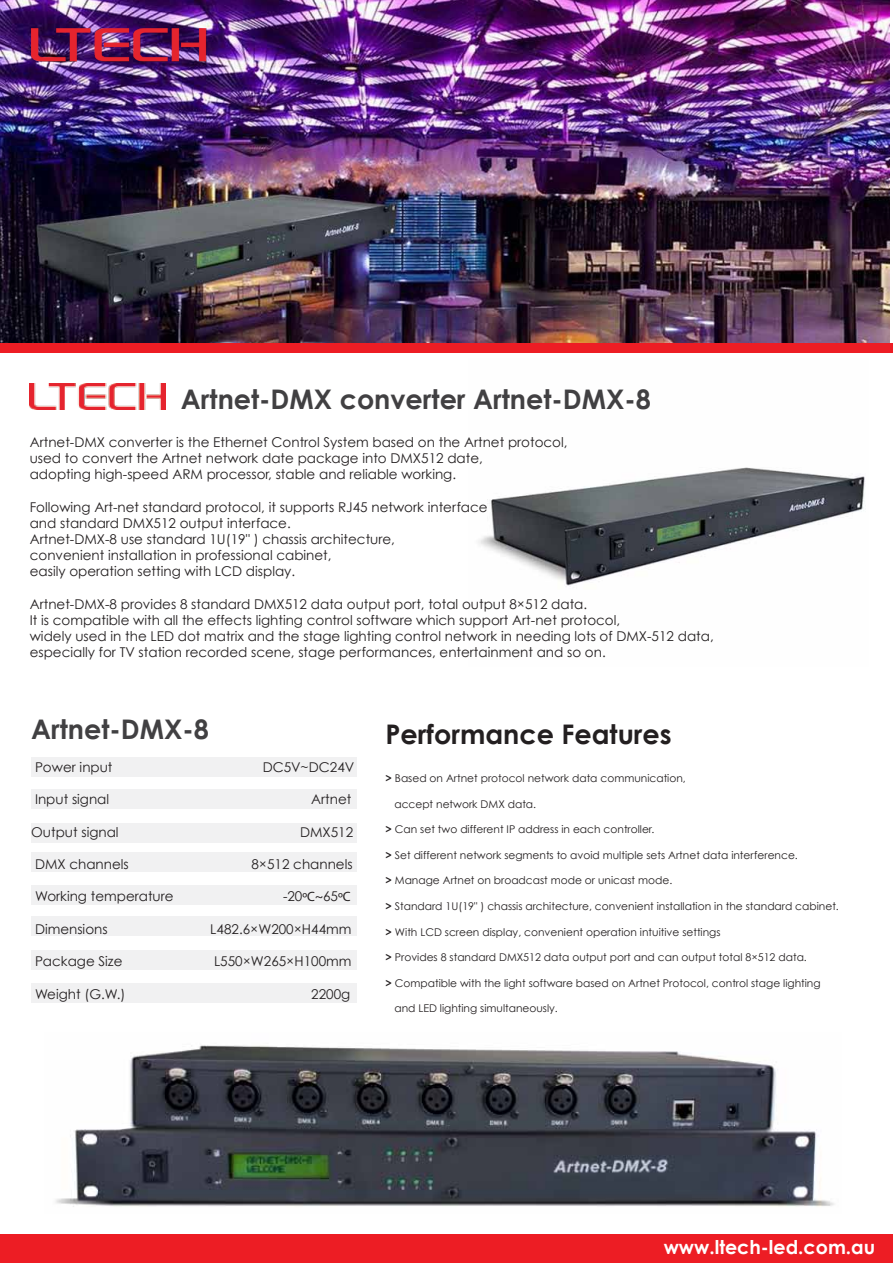
<style>
.page{position:relative;width:893px;height:1263px;background:#fff}
.page>*{position:absolute;margin:0;border:0;box-sizing:border-box;transform-origin:0 0}
.t1{font:700 27px "Century Gothic";color:#414042}
.t2{font:700 27px "Century Gothic";color:#231f20}
.t3{font:700 19.05px "Century Gothic";color:#fff}
.t4{font:13.5px/16.2px "Century Gothic";color:#231f20}
.t5{font:10.65px "Century Gothic";color:#231f20}
.s1{font-family:"Myriad Pro"}
.s2{font-weight:700}
</style>
<div class="page">
<img style="left:478px;top:467px;width:387px;height:119px">
<img style="left:0;top:0;width:889px;height:342px">
<div style="left:0;top:1234px;width:893px;height:29px;background:#ed1d24"></div>
<div style="left:0;top:343px;width:893px;height:10px;background:#ed1d24"></div>
<img style="left:30px;top:383px;width:136px;height:26px">
<div style="left:31px;top:984px;width:326px;height:19px;background:#f1f1f2"></div>
<div style="left:31px;top:789px;width:326px;height:19px;background:#f1f1f2"></div>
<div style="left:31px;top:823px;width:326px;height:19px;background:#f1f1f2"></div>
<div style="left:31px;top:853px;width:326px;height:19px;background:#f1f1f2"></div>
<div style="left:31px;top:757px;width:326px;height:20px;background:#f1f1f2"></div>
<div style="left:31px;top:916px;width:326px;height:20px;background:#f1f1f2"></div>
<div style="left:31px;top:950px;width:326px;height:20px;background:#f1f1f2"></div>
<div style="left:31px;top:885px;width:326px;height:19px;background:#f1f1f2"></div>
<img style="left:55px;top:1045px;width:779px;height:162px">
<img style="left:31px;top:10px;width:183px;height:71px">
<h1 class="t1" style="left:181px;top:382px;width:471px">Artnet-DMX converter Artnet-DMX-8</h1>
<p class="t4" style="left:30px;top:434px;width:539px">Artnet-DMX converter is the Ethernet Control System based on the Artnet protocol, used to convert the Artnet network date package into DMX512 date,<br>adopting high-speed ARM processor, stable and reliable working.</p>
<p class="t4" style="left:30px;top:498px;width:459px">Following Art-net standard protocol, it supports RJ45 network interface and standard DMX512 output interface.<br>Artnet-DMX-8 use standard 1U(19" ) chassis architecture,<br>convenient installation in professional cabinet,<br>easily operation setting with LCD display.</p>
<p class="t4" style="left:30px;top:596px;width:685px">Artnet-DMX-8 provides 8 standard DMX512 data output port, total output 8×512 data.<br>It is compatible with all the effects lighting control software which support Art-net protocol,<br>widely used in the LED dot matrix and the stage lighting control network in needing lots of DMX-512 data, especially for TV station recorded scene, stage performances, entertainment and so on.</p>
<h1 class="t1" style="left:31px;top:712px;width:179px">Artnet-DMX-8</h1>
<p class="t4" style="left:35px;top:758px;width:79px">Power input</p>
<p class="t4" style="left:263px;top:758px;width:93px">DC5V~DC24V</p>
<p class="t4" style="left:35px;top:791px;width:76px">Input signal</p>
<p class="t4" style="left:311px;top:791px;width:42px">Artnet</p>
<p class="t4" style="left:31px;top:823px;width:89px">Output signal</p>
<p class="t4" style="left:300px;top:823px;width:55px">DMX512</p>
<p class="t4" style="left:35px;top:856px;width:95px">DMX channels</p>
<p class="t4" style="left:251px;top:856px;width:103px">8×512 channels</p>
<p class="t4" style="left:35px;top:888px;width:140px">Working temperature</p>
<p class="t4" style="left:283px;top:888px;width:69px">-20<span class="s1">ºC~</span>65<span class="s1">ºC</span></p>
<p class="t4" style="left:35px;top:920px;width:74px">Dimensions</p>
<p class="t4" style="left:210px;top:920px;width:143px">L482.6×W200×H44mm</p>
<p class="t4" style="left:35px;top:953px;width:89px">Package Size</p>
<p class="t4" style="left:214px;top:953px;width:139px">L550×W265×H100mm</p>
<p class="t4" style="left:35px;top:985px;width:92px">Weight (G.W.)</p>
<p class="t4" style="left:311px;top:985px;width:41px">2200g</p>
<h1 class="t2" style="left:386px;top:717px;width:288px">Performance Features</h1>
<p class="t5" style="left:386px;top:772px;width:302px"><span class="s2">&gt;</span> Based on Artnet protocol network data communication,</p>
<p class="t5" style="left:394px;top:797px;width:143px">accept network DMX data.</p>
<p class="t5" style="left:386px;top:823px;width:270px"><span class="s2">&gt;</span> Can set two different IP address in each controller.</p>
<p class="t5" style="left:386px;top:848px;width:414px"><span class="s2">&gt;</span> Set different network segments to avoid multiple sets Artnet data interference.</p>
<p class="t5" style="left:386px;top:874px;width:288px"><span class="s2">&gt;</span> Manage Artnet on broadcast mode or unicast mode.</p>
<p class="t5" style="left:386px;top:899px;width:455px"><span class="s2">&gt;</span> Standard 1U(19" ) chassis architecture, convenient installation in the standard cabinet.</p>
<p class="t5" style="left:386px;top:925px;width:337px"><span class="s2">&gt;</span> With LCD screen display, convenient operation intuitive settings</p>
<p class="t5" style="left:386px;top:951px;width:423px"><span class="s2">&gt;</span> Provides 8 standard DMX512 data output port and can output total 8×512 data.</p>
<p class="t5" style="left:386px;top:976px;width:437px"><span class="s2">&gt;</span> Compatible with the light software based on Artnet Protocol, control stage lighting</p>
<p class="t5" style="left:394px;top:1002px;width:165px">and LED lighting simultaneously.</p>
<h2 class="t3" style="left:664px;top:1235px;width:213px">www.ltech-led.com.au</h2>
</div>
